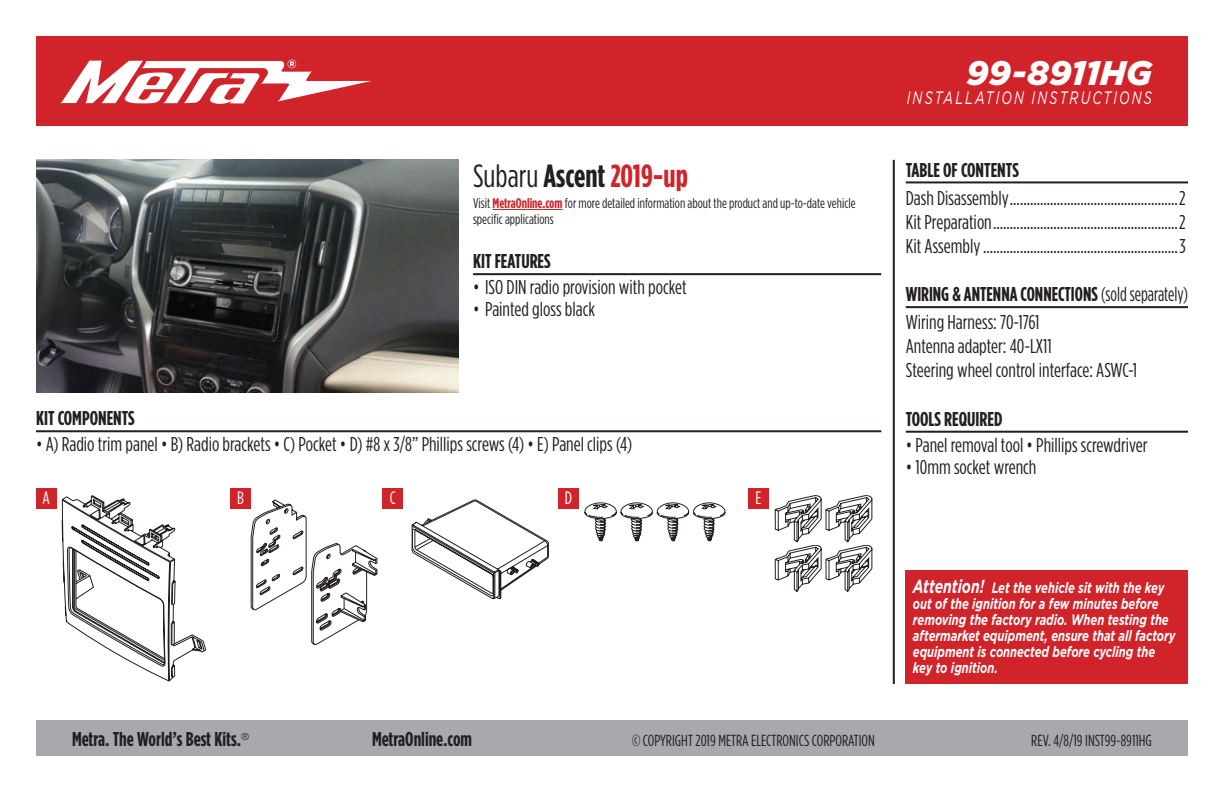
<style>
.page{position:relative;width:1224px;height:792px;background:#fff}
.page>*{position:absolute;margin:0;border:0;box-sizing:border-box;transform-origin:0 0}
.t1{font:italic 900 34px "Gotham";color:#fff}
.t2{font:700 32px "Gotham Condensed";color:#d1232a}
.t3{font:20px/24px "Gotham Condensed";color:#231f20;text-align:justify}
.t4{font:700 20px "Gotham Condensed";color:#231f20}
.t5{font:20px/28px "Gotham Condensed";color:#231f20;scale:.9 1}
.t6{font:italic 18px "Gotham";letter-spacing:.165em;color:#fff;scale:.7 1}
.t7{font:18px "Gotham Condensed";color:#fff}
.t8{font:16px "Gotham Condensed";color:#231f20}
.t9{font:italic 700 15px/16px "Gotham";color:#fff;scale:.74 1}
.t10{font:14px/16px "Gotham Condensed";color:#231f20}
.s1{font-weight:400;color:#231f20}
.s2{color:#231f20}
.s3{font-weight:700;color:#d1232a}
.s4{font-weight:700}
.s5{font-size:18.8px}
</style>
<div class="page">
<div style="left:36px;top:720px;width:1152px;height:36px;background:#a8a9ad"></div>
<hr style="left:893px;top:160px;width:2px;height:524px;background:#231f20">
<img style="left:36px;top:160px;width:423px;height:232px">
<div style="left:36px;top:36px;width:1152px;height:90px;background:#d1232a"></div>
<svg style="left:60px;top:60px;width:311px;height:44px"></svg>
<div style="left:906px;top:570px;width:282px;height:114px;background:#d1232a"></div>
<hr style="left:473px;top:273px;width:408px;height:2px;background:#231f20">
<hr style="left:36px;top:430px;width:845px;height:2px;background:#231f20">
<hr style="left:906px;top:431px;width:282px;height:2px;background:#231f20">
<hr style="left:906px;top:306px;width:282px;height:2px;background:#231f20">
<hr style="left:906px;top:181px;width:282px;height:2px;background:#231f20">
<svg style="left:62px;top:495px;width:144px;height:186px"></svg>
<svg style="left:251px;top:500px;width:126px;height:145px"></svg>
<svg style="left:412px;top:500px;width:137px;height:99px"></svg>
<svg style="left:585px;top:502px;width:140px;height:39px"></svg>
<svg style="left:775px;top:495px;width:98px;height:97px"></svg>
<div style="left:36px;top:488px;width:21px;height:21px;background:#d1232a"></div>
<div style="left:230px;top:488px;width:21px;height:21px;background:#d1232a"></div>
<div style="left:383px;top:488px;width:20px;height:21px;background:#d1232a"></div>
<div style="left:558px;top:488px;width:21px;height:21px;background:#d1232a"></div>
<div style="left:748px;top:488px;width:21px;height:21px;background:#d1232a"></div>
<hr style="left:493px;top:209px;width:70px;height:1px;background:#d1232a">
<h1 class="t1" style="left:966px;top:53px;width:187px">99-8911HG</h1>
<h2 class="t2" style="left:473px;top:158px;width:216px"><span class="s1">Subaru</span> <span class="s2">Ascent</span> 2019-up</h2>
<p class="t10" style="left:473px;top:195px;width:384px">Visit <span class="s3">MetraOnline.com</span> for more detailed information about the product and up-to-date vehicle specific applications</p>
<p class="t4" style="left:473px;top:250px;width:79px">KIT FEATURES</p>
<p class="t3" style="left:473px;top:275px;width:215px">• ISO DIN radio provision with pocket</p>
<p class="t3" style="left:473px;top:297px;width:124px">• Painted gloss black</p>
<p class="t4" style="left:36px;top:407px;width:100px">KIT COMPONENTS</p>
<p class="t3" style="left:36px;top:432px;width:598px">• A) Radio trim panel • B) Radio brackets • C) Pocket • D) #8 x 3/8” Phillips screws (4) • E) Panel clips (4)</p>
<p class="t7" style="left:43px;top:488px;width:9px">A</p>
<p class="t7" style="left:237px;top:488px;width:8px">B</p>
<p class="t7" style="left:390px;top:488px;width:7px">C</p>
<p class="t7" style="left:565px;top:488px;width:9px">D</p>
<p class="t7" style="left:756px;top:488px;width:7px">E</p>
<p class="t6" style="left:907px;top:88px;width:352px">INSTALLATION INSTRUCTIONS</p>
<p class="t4" style="left:906px;top:158px;width:115px">TABLE OF CONTENTS</p>
<p class="t3" style="left:906px;top:185px;width:282px">Dash Disassembly..................................................2<br>Kit Preparation.......................................................2<br>Kit Assembly..........................................................3</p>
<p class="t5" style="left:906px;top:280px;width:315px"><span class="s4">WIRING &amp; ANTENNA CONNECTIONS</span> (sold separately)<br>Wiring Harness: 70-1761</p>
<p class="t3" style="left:906px;top:334px;width:233px">Antenna adapter: 40-LX11<br>Steering wheel control interface: ASWC-1</p>
<p class="t4" style="left:906px;top:407px;width:98px">TOOLS REQUIRED</p>
<p class="t3" style="left:906px;top:432px;width:243px">• Panel removal tool • Phillips screwdriver</p>
<p class="t3" style="left:906px;top:454px;width:132px">• 10mm socket wrench</p>
<p class="t9" style="left:913px;top:580px;width:356px"><span class="s5">Attention!</span> Let the vehicle sit with the key out of the ignition for a few minutes before removing the factory radio. When testing the aftermarket equipment, ensure that all factory equipment is connected before cycling the key to ignition.</p>
<p class="t4" style="left:72px;top:728px;width:179px">Metra. The World’s Best Kits.<sup>®</sup></p>
<p class="t4" style="left:372px;top:728px;width:102px">MetraOnline.com</p>
<p class="t8" style="left:632px;top:732px;width:244px">© COPYRIGHT 2019 METRA ELECTRONICS CORPORATION</p>
<p class="t8" style="left:1031px;top:732px;width:122px">REV. 4/8/19 INST99-8911HG</p>
</div>
